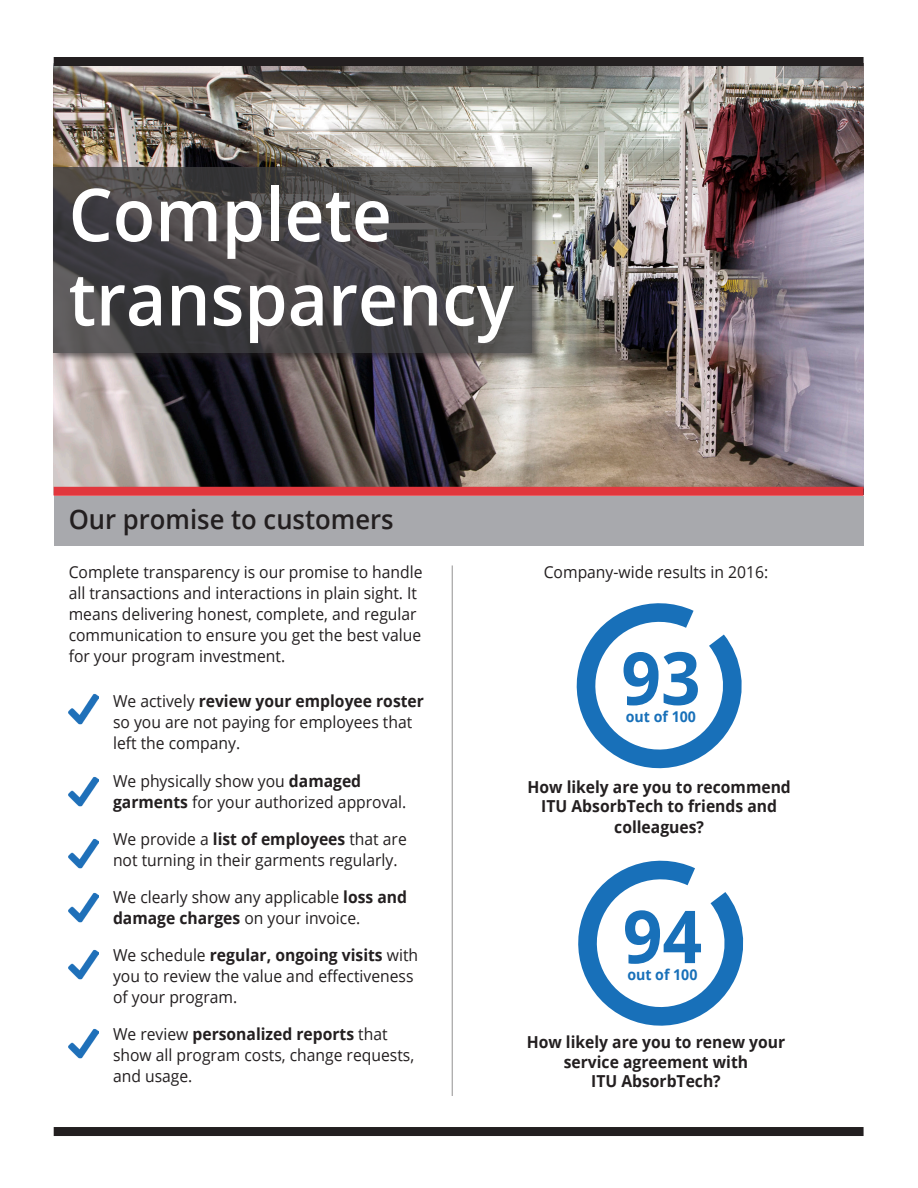
<style>
.page{position:relative;width:918px;height:1188px;background:#fff}
.page>*{position:absolute;margin:0;border:0;box-sizing:border-box;transform-origin:0 0}
.t1{font:600 73.2px/84.2px "Open Sans";color:#fff;scale:.95 1}
.t2{font:700 73.05px "Open Sans";color:#1870b9;scale:.95 1}
.t3{font:600 27px "Open Sans";color:#231f20;scale:.95 1}
.t4{font:16.5px/21px "Open Sans";color:#231f20;scale:.95 1}
.heading{font:700 16.5px/19.5px "Open Sans";color:#231f20;text-align:center;scale:.95 1}
.heading-2{font:700 14.85px "Open Sans";color:#1870b9;scale:.95 1}
.s1{font-weight:700}
</style>
<div class="page">
<img style="left:54px;top:66px;width:810px;height:421px">
<div style="left:54px;top:57px;width:810px;height:9px;background:#231f20"></div>
<div style="left:54px;top:496px;width:810px;height:50px;background:#a8a9ad"></div>
<div style="left:54px;top:487px;width:810px;height:9px;background:#e1373d"></div>
<div style="left:51px;top:165px;width:491px;height:197px;background:#231f20;opacity:.75"></div>
<svg style="left:54px;top:167px;width:478px;height:185px;background:#494748"></svg>
<div style="left:54px;top:1127px;width:810px;height:9px;background:#231f20"></div>
<img style="left:69px;top:694px;width:30px;height:30px">
<img style="left:69px;top:777px;width:30px;height:30px">
<img style="left:69px;top:839px;width:30px;height:30px">
<img style="left:69px;top:892px;width:30px;height:30px">
<img style="left:69px;top:949px;width:30px;height:31px">
<img style="left:69px;top:1028px;width:30px;height:31px">
<hr style="left:452px;top:565px;width:1px;height:531px;background:#231f20">
<svg style="left:577px;top:603px;width:161px;height:165px"></svg>
<svg style="left:578px;top:861px;width:161px;height:165px"></svg>
<p class="t1" style="left:69px;top:171px;width:470px">Complete transparency</p>
<p class="t3" style="left:69px;top:501px;width:344px">Our promise to customers</p>
<p class="t4" style="left:69px;top:561px;width:374px">Complete transparency is our promise to handle all transactions and interactions in plain sight. It means delivering honest, complete, and regular communication to ensure you get the best value for your program investment.</p>
<p class="t4" style="left:113px;top:691px;width:329px">We actively <span class="s1">review your employee roster </span>so you are not paying for employees that left the company.</p>
<p class="t4" style="left:113px;top:770px;width:310px">We physically show you <span class="s1">damaged garments</span> for your authorized approval.</p>
<p class="t4" style="left:113px;top:828px;width:311px">We provide a <span class="s1">list of employees</span> that are not turning in their garments regularly.</p>
<p class="t4" style="left:113px;top:886px;width:311px">We clearly show any applicable <span class="s1">loss and damage charges</span> on your invoice.</p>
<p class="t4" style="left:113px;top:944px;width:323px">We schedule <span class="s1">regular, ongoing visits</span> with you to review the value and effectiveness of your program.</p>
<p class="t4" style="left:113px;top:1024px;width:318px">We review <span class="s1">personalized reports</span> that show all program costs, change requests, and usage.</p>
<p class="t4" style="left:544px;top:561px;width:238px">Company-wide results in 2016:</p>
<p class="t2" style="left:621px;top:627px;width:85px">93</p>
<p class="heading-2" style="left:626px;top:706px;width:75px">out of 100</p>
<p class="heading" style="left:527px;top:777px;width:279px">How likely are you to recommend<br>ITU AbsorbTech to friends and</p>
<p class="heading" style="left:614px;top:817px;width:96px">colleagues?</p>
<p class="t2" style="left:623px;top:885px;width:85px">94</p>
<p class="heading-2" style="left:627px;top:964px;width:75px">out of 100</p>
<p class="heading" style="left:527px;top:1032px;width:274px">How likely are you to renew your service agreement with</p>
<p class="heading" style="left:591px;top:1071px;width:138px">ITU AbsorbTech?</p>
</div>
